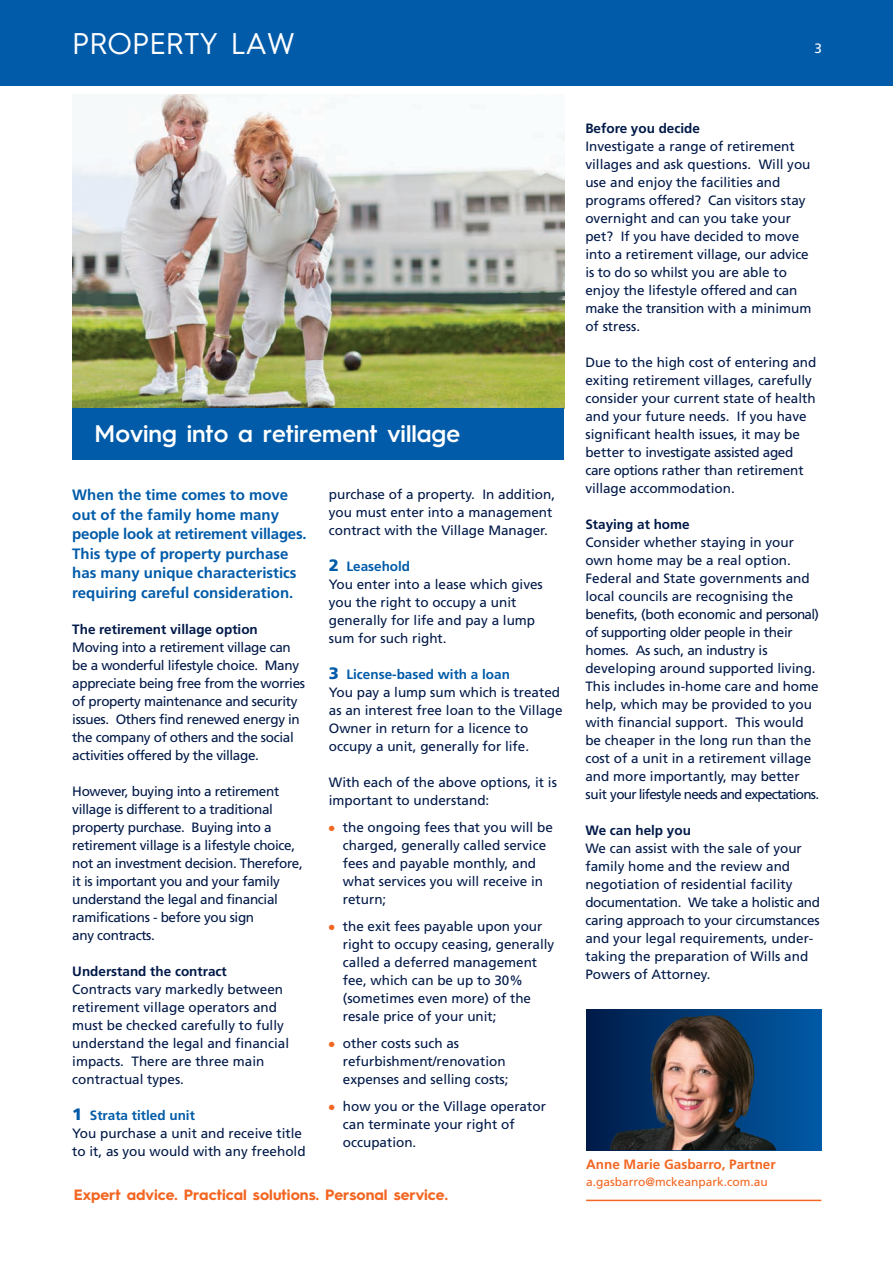
<style>
.page{position:relative;width:893px;height:1263px;background:#fff}
.page>*{position:absolute;margin:0;border:0;box-sizing:border-box;transform-origin:0 0}
.t1{font:30px "Hurme Geometric Sans 3";color:#fff}
.t2{font:600 24px "Hurme Geometric Sans 3";color:#fff}
.t3{font:700 15px/19.5px "Frutiger";color:#015ba9}
.t4{font:700 15px "Hurme Geometric Sans 3";color:#f36621}
.t5{font:13.5px/18px "Frutiger";color:#001948}
.t6{font:13.5px/18px "Frutiger";letter-spacing:-.025em;color:#001948}
.t7{font:700 13.5px "Frutiger";color:#001948}
.t8{font:700 13.5px "Frutiger";color:#f36621}
.t9{font:13.5px "Frutiger";color:#fff}
.t10{font:12px "Frutiger";color:#f36621}
.s1{font-weight:900;font-size:16.5px;color:#015ba9}
.s2{font-weight:700;color:#015ba9}
.s3{color:#f36621}
</style>
<div class="page">
<div style="left:0;top:0;width:893px;height:85px;background:#015ba9"></div>
<img style="left:72px;top:95px;width:492px;height:313px">
<div style="left:586px;top:1010px;width:235px;height:140px;background:linear-gradient(to right,#001b48,#015aa5)"></div>
<img style="left:610px;top:1015px;width:166px;height:135px">
<hr style="left:586px;top:1200px;width:235px;height:1px;background:#f36621">
<div style="left:72px;top:408px;width:492px;height:51px;background:#015ba9"></div>
<h1 class="t1" style="left:72px;top:33px;width:224px">PROPERTY LAW</h1>
<p class="t9" style="left:815px;top:42px;width:9px">3</p>
<h2 class="t2" style="left:95px;top:425px;width:367px">Moving into a retirement village</h2>
<p class="t3" style="left:72px;top:486px;width:236px">When the time comes to move out of the family home many people look at retirement villages.<br>This type of property purchase has many unique characteristics requiring careful consideration.</p>
<p class="t7" style="left:72px;top:624px;width:187px">The retirement village option</p>
<p class="t6" style="left:72px;top:639px;width:234px">Moving into a retirement village can be a wonderful lifestyle choice. Many appreciate being free from the worries of property maintenance and security issues. Others find renewed energy in the company of others and the social activities offered by the village.</p>
<p class="t6" style="left:72px;top:783px;width:232px">However, buying into a retirement village is different to a traditional property purchase. Buying into a retirement village is a lifestyle choice, not an investment decision. Therefore, it is important you and your family understand the legal and financial ramifications - before you sign<br>any contracts.</p>
<p class="t7" style="left:72px;top:966px;width:156px">Understand the contract</p>
<p class="t5" style="left:72px;top:981px;width:218px">Contracts vary markedly between retirement village operators and must be checked carefully to fully understand the legal and financial impacts. There are three main contractual types.</p>
<p class="t5" style="left:72px;top:1107px;width:235px"><span class="s1">1</span> <span class="s2">Strata titled unit<br></span>You purchase a unit and receive title to it, as you would with any freehold</p>
<p class="t5" style="left:329px;top:486px;width:228px">purchase of a property. In addition, you must enter into a management contract with the Village Manager.</p>
<p class="t5" style="left:329px;top:558px;width:215px"><span class="s1">2</span> <span class="s2">Leasehold<br></span>You enter into a lease which gives you the right to occupy a unit generally for life and pay a lump sum for such right.</p>
<p class="t5" style="left:329px;top:666px;width:235px"><span class="s1">3</span> <span class="s2">License-based with a loan<br></span>You pay a lump sum which is treated as an interest free loan to the Village<br>Owner in return for a licence to occupy a unit, generally for life.</p>
<p class="t5" style="left:329px;top:774px;width:230px">With each of the above options, it is important to understand:</p>
<p class="t5" style="left:343px;top:819px;width:212px;text-indent:-14px"><span class="s3">●</span> the ongoing fees that you will be charged, generally called service fees and payable monthly, and what services you will receive in return;</p>
<p class="t5" style="left:343px;top:918px;width:213px;text-indent:-14px"><span class="s3">●</span> the exit fees payable upon your right to occupy ceasing, generally called a deferred management fee, which can be up to 30% (sometimes even more) of the resale price of your unit;</p>
<p class="t5" style="left:343px;top:1035px;width:167px;text-indent:-14px"><span class="s3">●</span> other costs such as refurbishment/renovation expenses and selling costs;</p>
<p class="t5" style="left:343px;top:1098px;width:205px;text-indent:-14px"><span class="s3">●</span> how you or the Village operator can terminate your right of occupation.</p>
<p class="t4" style="left:74px;top:1189px;width:376px">Expert advice. Practical solutions. Personal service.</p>
<p class="t7" style="left:585px;top:123px;width:116px">Before you decide</p>
<p class="t5" style="left:585px;top:139px;width:227px">Investigate a range of retirement villages and ask questions. Will you use and enjoy the facilities and programs offered? Can visitors stay overnight and can you take your pet? If you have decided to move into a retirement village, our advice is to do so whilst you are able to enjoy the lifestyle offered and can make the transition with a minimum of stress.</p>
<p class="t5" style="left:585px;top:355px;width:233px">Due to the high cost of entering and exiting retirement villages, carefully consider your current state of health and your future needs. If you have significant health issues, it may be better to investigate assisted aged care options rather than retirement village accommodation.</p>
<p class="t7" style="left:585px;top:519px;width:106px">Staying at home</p>
<p class="t5" style="left:585px;top:535px;width:235px">Consider whether staying in your own home may be a real option.<br>Federal and State governments and local councils are recognising the benefits, (both economic and personal) of supporting older people in their homes. As such, an industry is developing around supported living.<br>This includes in-home care and home help, which may be provided to you with financial support. This would be cheaper in the long run than the cost of a unit in a retirement village and more importantly, may better suit your lifestyle needs and expectations.</p>
<p class="t7" style="left:585px;top:825px;width:107px">We can help you</p>
<p class="t5" style="left:585px;top:841px;width:236px">We can assist with the sale of your family home and the review and negotiation of residential facility documentation. We take a holistic and caring approach to your circumstances and your legal requirements, under&shy;taking the preparation of Wills and Powers of Attorney.</p>
<p class="t8" style="left:586px;top:1159px;width:191px">Anne Marie Gasbarro, Partner</p>
<p class="t10" style="left:586px;top:1176px;width:183px">a.gasbarro@mckeanpark.com.au</p>
</div>
